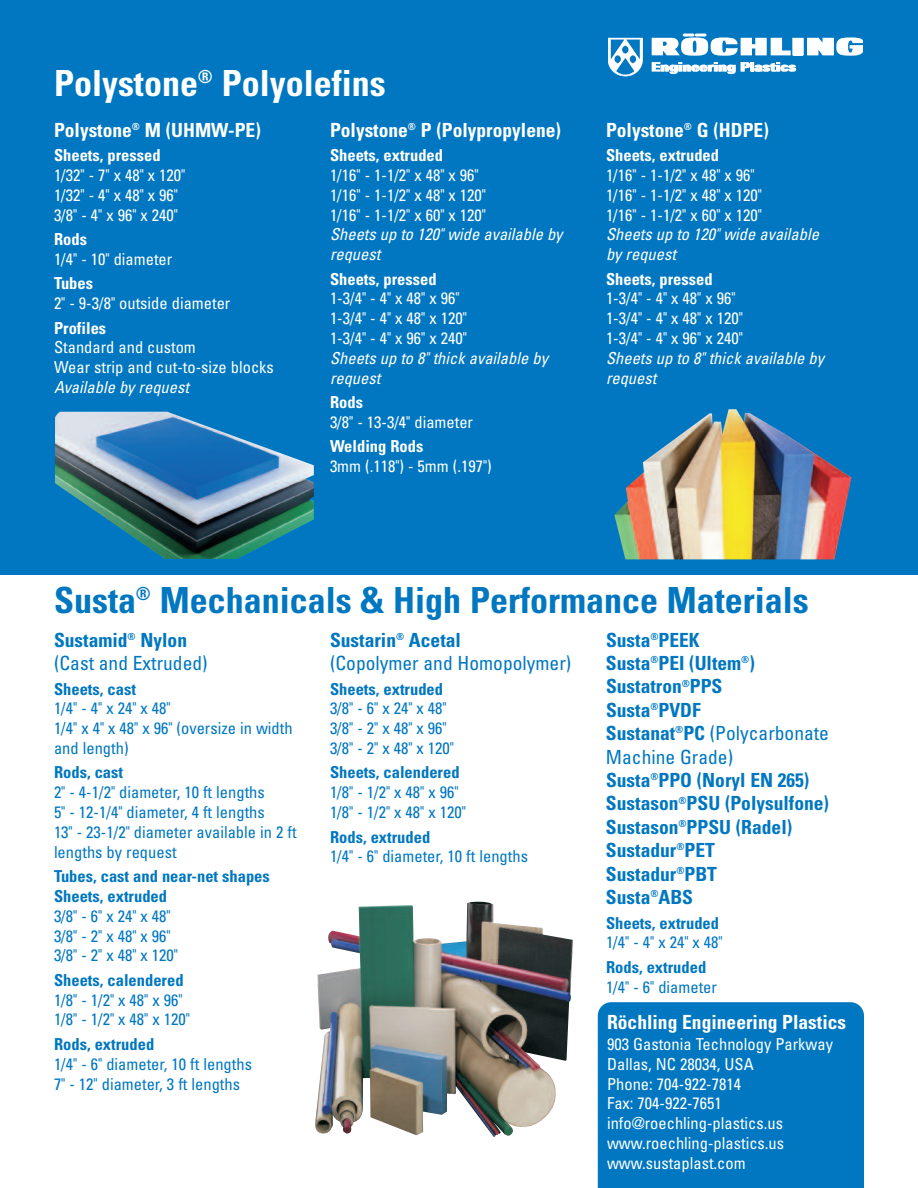
<style>
.page{position:relative;width:918px;height:1188px;background:#fff}
.page>*{position:absolute;margin:0;border:0;box-sizing:border-box;transform-origin:0 0}
.t1{font:700 condensed 36px "Univers";color:#0077c0}
.t2{font:700 condensed 36px "Univers";color:#fff}
.t3{font:700 condensed 19.5px/23.4px "Univers";color:#0077c0}
.t4{font:700 condensed 19.5px "Univers";color:#fff}
.t5{font:condensed 19.5px/23.4px "Univers";color:#0077c0}
.t6{font:condensed 16.5px/19.8px "Univers";color:#fff}
.t7{font:condensed 16.5px/19.8px "Univers";color:#0077c0}
.t8{font:700 condensed 16.5px/19.8px "Univers";color:#0077c0}
.t9{font:italic condensed 16.5px/19.8px "Univers";color:#fff}
.t10{font:700 condensed 16.5px "Univers";color:#fff}
.s1{font-weight:700}
.s2{font-weight:400}
</style>
<div class="page">
<div style="left:0;top:0;width:918px;height:575px;background:#0077c0"></div>
<svg style="left:652px;top:62px;width:83px;height:12px"></svg>
<svg style="left:741px;top:62px;width:54px;height:10px"></svg>
<svg style="left:609px;top:38px;width:33px;height:38px"></svg>
<div style="left:793px;top:38px;width:10px;height:17px;background:#fff"></div>
<svg style="left:808px;top:38px;width:55px;height:18px"></svg>
<svg style="left:652px;top:34px;width:138px;height:22px"></svg>
<div style="left:598px;top:1002px;width:266px;height:186px;background:#0077c0"></div>
<img style="left:614px;top:409px;width:237px;height:150px">
<img style="left:55px;top:412px;width:259px;height:147px">
<img style="left:315px;top:901px;width:258px;height:236px">
<h1 class="t2" style="left:54px;top:70px;width:333px">Polystone<sup>®</sup> Polyolefins</h1>
<p class="t4" style="left:54px;top:123px;width:208px">Polystone<sup>®</sup> M (UHMW-PE)</p>
<p class="t10" style="left:54px;top:149px;width:108px">Sheets, pressed</p>
<p class="t6" style="left:54px;top:167px;width:133px">1/32" - 7" x 48" x 120"<br>1/32" - 4" x 48" x 96"<br>3/8" - 4" x 96" x 240"</p>
<p class="t10" style="left:54px;top:233px;width:34px">Rods</p>
<p class="t6" style="left:54px;top:250px;width:120px">1/4" - 10" diameter</p>
<p class="t10" style="left:54px;top:277px;width:41px">Tubes</p>
<p class="t6" style="left:54px;top:295px;width:178px">2" - 9-3/8" outside diameter</p>
<p class="t10" style="left:54px;top:322px;width:54px">Profiles</p>
<p class="t6" style="left:54px;top:339px;width:221px">Standard and custom<br>Wear strip and cut-to-size blocks</p>
<p class="t9" style="left:54px;top:379px;width:137px">Available by request</p>
<p class="t4" style="left:330px;top:123px;width:233px">Polystone<sup>®</sup> P (Polypropylene)</p>
<p class="t10" style="left:330px;top:149px;width:115px">Sheets, extruded</p>
<p class="t6" style="left:330px;top:167px;width:158px">1/16" - 1-1/2" x 48" x 96"<br>1/16" - 1-1/2" x 48" x 120"<br>1/16" - 1-1/2" x 60" x 120"</p>
<p class="t9" style="left:330px;top:226px;width:234px">Sheets up to 120" wide available by request</p>
<p class="t10" style="left:330px;top:273px;width:108px">Sheets, pressed</p>
<p class="t6" style="left:330px;top:290px;width:138px">1-3/4" - 4" x 48" x 96"<br>1-3/4" - 4" x 48" x 120"<br>1-3/4" - 4" x 96" x 240"</p>
<p class="t9" style="left:330px;top:349px;width:219px">Sheets up to 8" thick available by request</p>
<p class="t10" style="left:330px;top:396px;width:34px">Rods</p>
<p class="t6" style="left:330px;top:414px;width:145px">3/8" - 13-3/4" diameter</p>
<p class="t10" style="left:330px;top:441px;width:95px">Welding Rods</p>
<p class="t6" style="left:330px;top:458px;width:163px">3mm (.118") - 5mm (.197")</p>
<p class="t4" style="left:606px;top:123px;width:164px">Polystone<sup>®</sup> G (HDPE)</p>
<p class="t10" style="left:606px;top:149px;width:115px">Sheets, extruded</p>
<p class="t6" style="left:606px;top:167px;width:158px">1/16" - 1-1/2" x 48" x 96"<br>1/16" - 1-1/2" x 48" x 120"<br>1/16" - 1-1/2" x 60" x 120"</p>
<p class="t9" style="left:606px;top:226px;width:215px">Sheets up to 120" wide available by request</p>
<p class="t10" style="left:606px;top:273px;width:108px">Sheets, pressed</p>
<p class="t6" style="left:606px;top:290px;width:138px">1-3/4" - 4" x 48" x 96"<br>1-3/4" - 4" x 48" x 120"<br>1-3/4" - 4" x 96" x 240"</p>
<p class="t9" style="left:606px;top:349px;width:219px">Sheets up to 8" thick available by request</p>
<h1 class="t1" style="left:54px;top:587px;width:756px">Susta<sup>®</sup> Mechanicals &amp; High Performance Materials</h1>
<p class="t5" style="left:54px;top:630px;width:155px"><span class="s1">Sustamid</span><sup>®</sup> <span class="s1">Nylon </span>(Cast and Extruded)</p>
<p class="t8" style="left:54px;top:680px;width:83px">Sheets, cast</p>
<p class="t7" style="left:54px;top:700px;width:240px">1/4" - 4" x 24" x 48"<br>1/4" x 4" x 48" x 96" (oversize in width and length)</p>
<p class="t8" style="left:54px;top:764px;width:71px">Rods, cast</p>
<p class="t7" style="left:54px;top:784px;width:244px">2" - 4-1/2" diameter, 10 ft lengths<br>5" - 12-1/4" diameter, 4 ft lengths<br>13" - 23-1/2" diameter available in 2 ft lengths by request</p>
<p class="t8" style="left:54px;top:868px;width:217px">Tubes, cast and near-net shapes<br>Sheets, extruded</p>
<p class="t7" style="left:54px;top:907px;width:125px">3/8" - 6" x 24" x 48"<br>3/8" - 2" x 48" x 96"<br>3/8" - 2" x 48" x 120"</p>
<p class="t8" style="left:54px;top:971px;width:131px">Sheets, calendered</p>
<p class="t7" style="left:54px;top:991px;width:137px">1/8" - 1/2" x 48" x 96"<br>1/8" - 1/2" x 48" x 120"</p>
<p class="t8" style="left:54px;top:1036px;width:102px">Rods, extruded</p>
<p class="t7" style="left:54px;top:1055px;width:200px">1/4" - 6" diameter, 10 ft lengths<br>7" - 12" diameter, 3 ft lengths</p>
<p class="t5" style="left:330px;top:630px;width:243px"><span class="s1">Sustarin</span><sup>®</sup> <span class="s1">Acetal<br></span>(Copolymer and Homopolymer)</p>
<p class="t8" style="left:330px;top:680px;width:115px">Sheets, extruded</p>
<p class="t7" style="left:330px;top:700px;width:125px">3/8" - 6" x 24" x 48"<br>3/8" - 2" x 48" x 96"<br>3/8" - 2" x 48" x 120"</p>
<p class="t8" style="left:330px;top:764px;width:131px">Sheets, calendered</p>
<p class="t7" style="left:330px;top:784px;width:137px">1/8" - 1/2" x 48" x 96"<br>1/8" - 1/2" x 48" x 120"</p>
<p class="t8" style="left:330px;top:828px;width:102px">Rods, extruded</p>
<p class="t7" style="left:330px;top:848px;width:200px">1/4" - 6" diameter, 10 ft lengths</p>
<p class="t3" style="left:606px;top:630px;width:225px">Susta<sup>®</sup>PEEK<br>Susta<sup>®</sup>PEI (Ultem<sup>®</sup>)<br>Sustatron<sup>®</sup>PPS<br>Susta<sup>®</sup>PVDF<br>Sustanat<sup>®</sup>PC <span class="s2">(Polycarbonate<br>Machine Grade)<br></span>Susta<sup>®</sup>PPO (Noryl EN 265)<br>Sustason<sup>®</sup>PSU (Polysulfone)<br>Sustason<sup>®</sup>PPSU (Radel)<br>Sustadur<sup>®</sup>PET<br>Sustadur<sup>®</sup>PBT<br>Susta<sup>®</sup>ABS</p>
<p class="t8" style="left:606px;top:914px;width:115px">Sheets, extruded</p>
<p class="t7" style="left:606px;top:934px;width:118px">1/4" - 4" x 24" x 48"</p>
<p class="t8" style="left:606px;top:958px;width:102px">Rods, extruded</p>
<p class="t7" style="left:606px;top:978px;width:113px">1/4" - 6" diameter</p>
<p class="t4" style="left:607px;top:1015px;width:241px">Röchling Engineering Plastics</p>
<p class="t6" style="left:607px;top:1036px;width:228px">903 Gastonia Technology Parkway<br>Dallas, NC 28034, USA<br>Phone: 704-922-7814<br>Fax: 704-922-7651 info@roechling-plastics.us www.roechling-plastics.us www.sustaplast.com</p>
</div>
